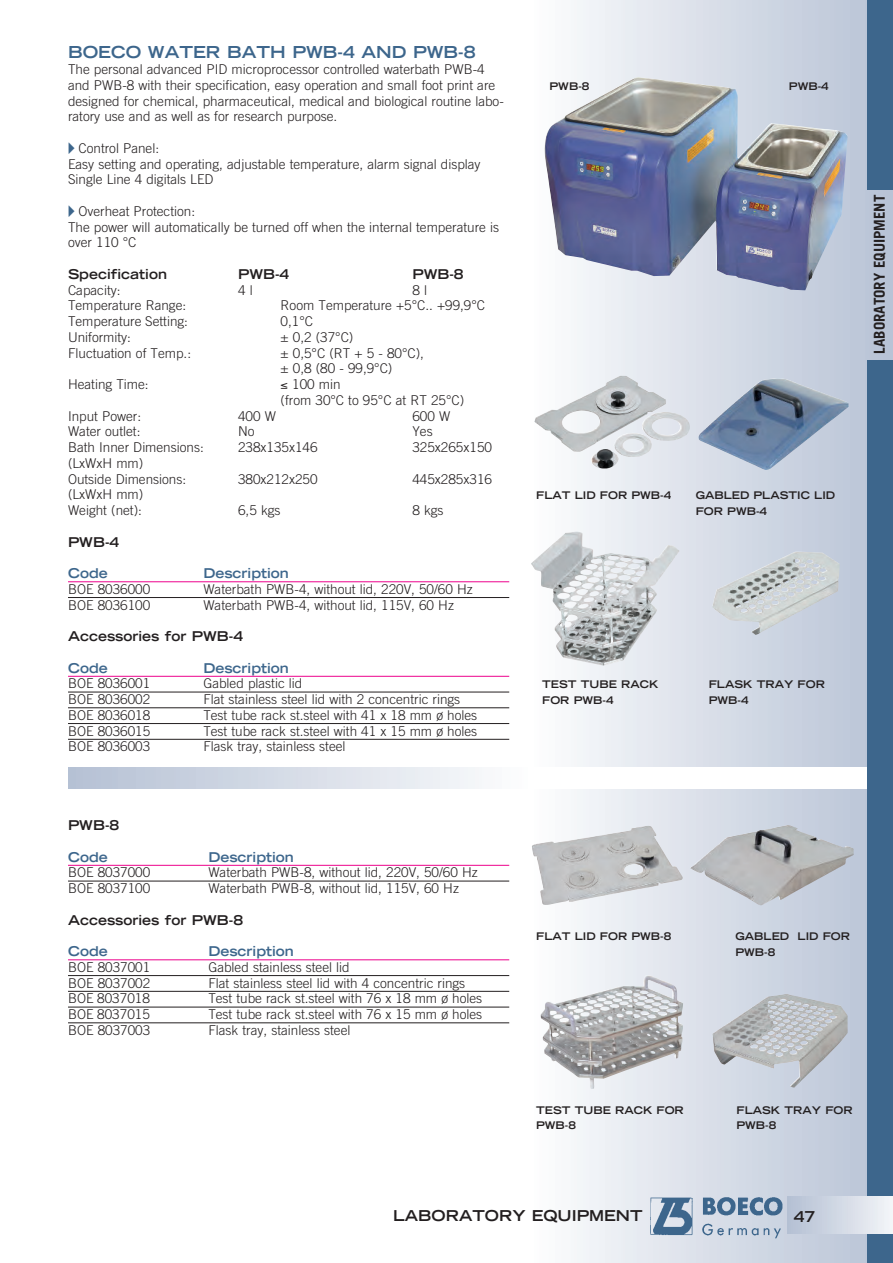
<style>
.page{position:relative;width:893px;height:1263px;background:#fff}
.page>*{position:absolute;margin:0;border:0;box-sizing:border-box;transform-origin:0 0}
.Headline{font:700 expanded 16.5px "Trade Gothic LH";color:#3d668c}
.t1{font:700 expanded 15px "Trade Gothic LH";color:#231f20}
.t2{font:700 15px "Trade Gothic";color:#231f20}
.copy{font:300 13.5px/15.8px "Trade Gothic";color:#231f20}
.Copy_Tabelle_mit_Tab{font:300 13.5px "Trade Gothic";color:#231f20}
.Headline-2{font:300 13.5px/15.8px "Trade Gothic";color:#231f20}
.Subline_schwarz{font:700 expanded 13.5px "Trade Gothic LH";color:#231f20}
.Tabelle_Head_mit_Tab{font:700 expanded 13.5px "Trade Gothic LH";color:#3d668c}
.Produktbezeichnung{font:700 expanded 10.5px/15.8px "Trade Gothic LH";color:#231f20}
.s1{font-family:"European Pi Three";font-weight:400;color:#3d668c}
</style>
<div class="page">
<div style="left:529px;top:0;width:364px;height:1263px;background:linear-gradient(to right,#fdfdfd,#b6c2d5)"></div>
<div style="left:867px;top:0;width:26px;height:189px;background:#3d668c"></div>
<img style="left:649px;top:1196px;width:134px;height:43px">
<hr style="left:68px;top:581px;width:441px;height:1px;background:#ed028c">
<hr style="left:68px;top:597px;width:441px;height:1px;background:#231f20">
<hr style="left:68px;top:676px;width:441px;height:1px;background:#ed028c">
<hr style="left:68px;top:692px;width:441px;height:1px;background:#231f20">
<hr style="left:68px;top:707px;width:441px;height:1px;background:#231f20">
<hr style="left:68px;top:723px;width:441px;height:1px;background:#231f20">
<hr style="left:68px;top:739px;width:441px;height:1px;background:#231f20">
<hr style="left:68px;top:865px;width:441px;height:1px;background:#ed028c">
<hr style="left:68px;top:881px;width:441px;height:1px;background:#231f20">
<hr style="left:68px;top:959px;width:441px;height:1px;background:#ed028c">
<hr style="left:68px;top:975px;width:441px;height:1px;background:#231f20">
<hr style="left:68px;top:991px;width:441px;height:1px;background:#231f20">
<hr style="left:68px;top:1007px;width:441px;height:1px;background:#231f20">
<hr style="left:68px;top:1022px;width:441px;height:1px;background:#231f20">
<div style="left:533px;top:767px;width:335px;height:22px;background:#fff"></div>
<div style="left:68px;top:767px;width:465px;height:22px;background:linear-gradient(to right,#b4c0d3,#fdfdfe)"></div>
<img style="left:544px;top:77px;width:304px;height:213px">
<img style="left:541px;top:975px;width:142px;height:114px">
<img style="left:534px;top:376px;width:156px;height:76px">
<img style="left:712px;top:552px;width:128px;height:83px">
<img style="left:698px;top:378px;width:150px;height:92px">
<img style="left:690px;top:825px;width:164px;height:80px">
<img style="left:532px;top:826px;width:151px;height:79px">
<img style="left:712px;top:994px;width:136px;height:94px">
<img style="left:531px;top:532px;width:148px;height:134px">
<div style="left:867px;top:361px;width:26px;height:902px;background:#3d668c"></div>
<div style="left:788px;top:1196px;width:105px;height:37px;background:linear-gradient(to right,#b4c0d3,#f3f5f8)"></div>
<p class="Headline" style="left:68px;top:42px;width:409px">BOECO WATER BATH PWB-4 AND PWB-8</p>
<p class="copy" style="left:68px;top:61px;width:437px">The personal advanced PID microprocessor controlled waterbath PWB-4 and PWB-8 with their specification, easy operation and small foot print are designed for chemical, pharmaceutical, medical and biological routine labo&shy;ratory use and as well as for research purpose.</p>
<p class="Headline-2" style="left:68px;top:140px;width:93px"><span class="s1">A</span> Control Panel:</p>
<p class="Headline-2" style="left:68px;top:156px;width:414px">Easy setting and operating, adjustable temperature, alarm signal display</p>
<p class="copy" style="left:68px;top:171px;width:147px">Single Line 4 digitals LED</p>
<p class="Headline-2" style="left:68px;top:203px;width:129px"><span class="s1">A</span> Overheat Protection:</p>
<p class="Headline-2" style="left:68px;top:219px;width:433px">The power will automatically be turned off when the internal temperature is over 110 °C</p>
<p class="Subline_schwarz" style="left:68px;top:265px;width:100px">Specification</p>
<p class="Subline_schwarz" style="left:238px;top:265px;width:53px">PWB-4</p>
<p class="Subline_schwarz" style="left:412px;top:265px;width:53px">PWB-8</p>
<p class="copy" style="left:68px;top:282px;width:54px">Capacity:</p>
<p class="copy" style="left:238px;top:282px;width:16px">4 l</p>
<p class="copy" style="left:412px;top:282px;width:16px">8 l</p>
<p class="copy" style="left:68px;top:297px;width:120px">Temperature Range:</p>
<p class="copy" style="left:281px;top:297px;width:206px">Room Temperature +5°C.. +99,9°C</p>
<p class="copy" style="left:68px;top:313px;width:122px">Temperature Setting:</p>
<p class="copy" style="left:281px;top:313px;width:34px">0,1°C</p>
<p class="copy" style="left:68px;top:329px;width:64px">Uniformity:</p>
<p class="copy" style="left:281px;top:329px;width:74px">± 0,2 (37°C)</p>
<p class="copy" style="left:68px;top:345px;width:125px">Fluctuation of Temp.:</p>
<p class="copy" style="left:281px;top:345px;width:145px">± 0,5°C (RT + 5 - 80°C),</p>
<p class="copy" style="left:281px;top:360px;width:113px">± 0,8 (80 - 99,9°C)</p>
<p class="copy" style="left:68px;top:376px;width:82px">Heating Time:</p>
<p class="copy" style="left:281px;top:376px;width:61px">≤ 100 min</p>
<p class="copy" style="left:281px;top:392px;width:185px">(from 30°C to 95°C at RT 25°C)</p>
<p class="copy" style="left:68px;top:408px;width:75px">Input Power:</p>
<p class="copy" style="left:238px;top:408px;width:39px">400 W</p>
<p class="copy" style="left:412px;top:408px;width:39px">600 W</p>
<p class="copy" style="left:68px;top:423px;width:74px">Water outlet:</p>
<p class="copy" style="left:238px;top:423px;width:18px">No</p>
<p class="copy" style="left:412px;top:423px;width:22px">Yes</p>
<p class="copy" style="left:68px;top:439px;width:137px">Bath Inner Dimensions:</p>
<p class="copy" style="left:238px;top:439px;width:81px">238x135x146</p>
<p class="copy" style="left:412px;top:439px;width:81px">325x265x150</p>
<p class="copy" style="left:68px;top:455px;width:77px">(LxWxH mm)</p>
<p class="copy" style="left:68px;top:471px;width:120px">Outside Dimensions:</p>
<p class="copy" style="left:238px;top:471px;width:81px">380x212x250</p>
<p class="copy" style="left:412px;top:471px;width:81px">445x285x316</p>
<p class="copy" style="left:68px;top:486px;width:77px">(LxWxH mm)</p>
<p class="copy" style="left:68px;top:502px;width:75px">Weight (net):</p>
<p class="copy" style="left:238px;top:502px;width:44px">6,5 kgs</p>
<p class="copy" style="left:412px;top:502px;width:33px">8 kgs</p>
<p class="Subline_schwarz" style="left:68px;top:533px;width:53px">PWB-4</p>
<p class="Tabelle_Head_mit_Tab" style="left:68px;top:564px;width:41px">Code</p>
<p class="Tabelle_Head_mit_Tab" style="left:203px;top:564px;width:87px">Description</p>
<p class="Copy_Tabelle_mit_Tab" style="left:68px;top:581px;width:84px">BOE 8036000</p>
<p class="Copy_Tabelle_mit_Tab" style="left:203px;top:581px;width:271px">Waterbath PWB-4, without lid, 220V, 50/60 Hz</p>
<p class="Copy_Tabelle_mit_Tab" style="left:68px;top:597px;width:84px">BOE 8036100</p>
<p class="Copy_Tabelle_mit_Tab" style="left:203px;top:597px;width:252px">Waterbath PWB-4, without lid, 115V, 60 Hz</p>
<p class="Subline_schwarz" style="left:68px;top:627px;width:177px">Accessories for PWB-4</p>
<p class="Tabelle_Head_mit_Tab" style="left:68px;top:659px;width:41px">Code</p>
<p class="Tabelle_Head_mit_Tab" style="left:203px;top:659px;width:87px">Description</p>
<p class="Copy_Tabelle_mit_Tab" style="left:68px;top:675px;width:84px">BOE 8036001</p>
<p class="Copy_Tabelle_mit_Tab" style="left:203px;top:675px;width:101px">Gabled plastic lid</p>
<p class="Copy_Tabelle_mit_Tab" style="left:68px;top:691px;width:84px">BOE 8036002</p>
<p class="Copy_Tabelle_mit_Tab" style="left:203px;top:691px;width:258px">Flat stainless steel lid with 2 concentric rings</p>
<p class="Copy_Tabelle_mit_Tab" style="left:68px;top:707px;width:84px">BOE 8036018</p>
<p class="Copy_Tabelle_mit_Tab" style="left:203px;top:707px;width:275px">Test tube rack st.steel with 41 x 18 mm ø holes</p>
<p class="Copy_Tabelle_mit_Tab" style="left:68px;top:723px;width:84px">BOE 8036015</p>
<p class="Copy_Tabelle_mit_Tab" style="left:203px;top:723px;width:275px">Test tube rack st.steel with 41 x 15 mm ø holes</p>
<p class="Copy_Tabelle_mit_Tab" style="left:68px;top:738px;width:84px">BOE 8036003</p>
<p class="Copy_Tabelle_mit_Tab" style="left:203px;top:738px;width:144px">Flask tray, stainless steel</p>
<p class="Subline_schwarz" style="left:68px;top:816px;width:53px">PWB-8</p>
<p class="Tabelle_Head_mit_Tab" style="left:68px;top:848px;width:41px">Code</p>
<p class="Tabelle_Head_mit_Tab" style="left:208px;top:848px;width:87px">Description</p>
<p class="Copy_Tabelle_mit_Tab" style="left:68px;top:864px;width:84px">BOE 8037000</p>
<p class="Copy_Tabelle_mit_Tab" style="left:208px;top:864px;width:271px">Waterbath PWB-8, without lid, 220V, 50/60 Hz</p>
<p class="Copy_Tabelle_mit_Tab" style="left:68px;top:880px;width:84px">BOE 8037100</p>
<p class="Copy_Tabelle_mit_Tab" style="left:208px;top:880px;width:252px">Waterbath PWB-8, without lid, 115V, 60 Hz</p>
<p class="Subline_schwarz" style="left:68px;top:911px;width:177px">Accessories for PWB-8</p>
<p class="Tabelle_Head_mit_Tab" style="left:68px;top:942px;width:41px">Code</p>
<p class="Tabelle_Head_mit_Tab" style="left:208px;top:942px;width:87px">Description</p>
<p class="Copy_Tabelle_mit_Tab" style="left:68px;top:959px;width:84px">BOE 8037001</p>
<p class="Copy_Tabelle_mit_Tab" style="left:208px;top:959px;width:143px">Gabled stainless steel lid</p>
<p class="Copy_Tabelle_mit_Tab" style="left:68px;top:975px;width:84px">BOE 8037002</p>
<p class="Copy_Tabelle_mit_Tab" style="left:208px;top:975px;width:258px">Flat stainless steel lid with 4 concentric rings</p>
<p class="Copy_Tabelle_mit_Tab" style="left:68px;top:990px;width:83px">BOE 8037018</p>
<p class="Copy_Tabelle_mit_Tab" style="left:208px;top:990px;width:275px">Test tube rack st.steel with 76 x 18 mm ø holes</p>
<p class="Copy_Tabelle_mit_Tab" style="left:68px;top:1006px;width:83px">BOE 8037015</p>
<p class="Copy_Tabelle_mit_Tab" style="left:208px;top:1006px;width:275px">Test tube rack st.steel with 76 x 15 mm ø holes</p>
<p class="Copy_Tabelle_mit_Tab" style="left:68px;top:1022px;width:84px">BOE 8037003</p>
<p class="Copy_Tabelle_mit_Tab" style="left:208px;top:1022px;width:144px">Flask tray, stainless steel</p>
<p class="Produktbezeichnung" style="left:550px;top:78px;width:41px">PWB-8</p>
<p class="Produktbezeichnung" style="left:789px;top:78px;width:41px">PWB-4</p>
<p class="t2" style="left:870px;top:354px;width:160px;rotate:-90deg">LABORATORY EQUIPMENT</p>
<p class="Produktbezeichnung" style="left:536px;top:487px;width:137px">FLAT LID FOR PWB-4</p>
<p class="Produktbezeichnung" style="left:696px;top:487px;width:141px">GABLED PLASTIC LID<br>FOR PWB-4</p>
<p class="Produktbezeichnung" style="left:542px;top:676px;width:118px">TEST TUBE RACK<br>FOR PWB-4</p>
<p class="Produktbezeichnung" style="left:709px;top:676px;width:118px">FLASK TRAY FOR<br>PWB-4</p>
<p class="Produktbezeichnung" style="left:536px;top:928px;width:137px">FLAT LID FOR PWB-8</p>
<p class="Produktbezeichnung" style="left:735px;top:928px;width:116px">GABLED LID FOR<br>PWB-8</p>
<p class="Produktbezeichnung" style="left:536px;top:1102px;width:149px">TEST TUBE RACK FOR<br>PWB-8</p>
<p class="Produktbezeichnung" style="left:736px;top:1102px;width:118px">FLASK TRAY FOR<br>PWB-8</p>
<p class="t1" style="left:393px;top:1206px;width:251px">LABORATORY EQUIPMENT</p>
<p class="t1" style="left:794px;top:1207px;width:23px">47</p>
</div>
